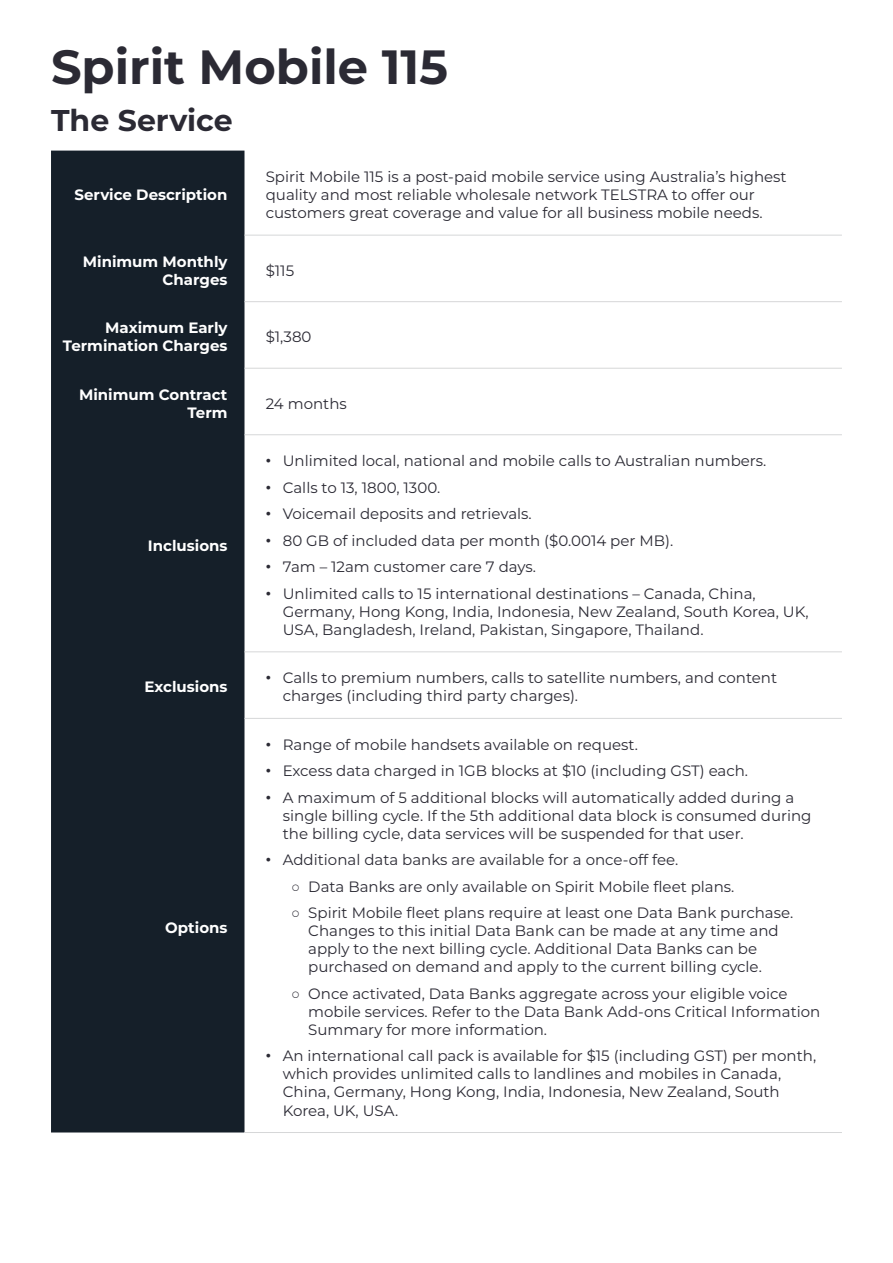
<style>
.page{position:relative;width:893px;height:1263px;background:#fff}
.page>*{position:absolute;margin:0;border:0;box-sizing:border-box;transform-origin:0 0}
.t1{font:700 48px "Montserrat";color:#2b2a34}
.t2{font:700 30px "Montserrat";color:#2b2a34}
.Spirit_Body{font:15px/18px "Montserrat";color:#2b2a34}
.Spirit_Body-2{font:700 15px/18px "Montserrat";color:#fff;text-align:right}
.s1{font-family:"Arial"}
</style>
<div class="page">
<div style="left:51px;top:151px;width:193px;height:981px;background:#151f29"></div>
<hr style="left:244px;top:235px;width:598px;height:1px;background:#d6d7d8">
<hr style="left:244px;top:301px;width:598px;height:1px;background:#d6d7d8">
<hr style="left:244px;top:368px;width:598px;height:1px;background:#d6d7d8">
<hr style="left:244px;top:434px;width:598px;height:1px;background:#d6d7d8">
<hr style="left:244px;top:652px;width:598px;height:1px;background:#d6d7d8">
<hr style="left:244px;top:718px;width:598px;height:1px;background:#d6d7d8">
<hr style="left:244px;top:1132px;width:598px;height:1px;background:#d6d7d8">
<p class="t1" style="left:51px;top:32px;width:398px">Spirit Mobile 115</p>
<p class="t2" style="left:51px;top:99px;width:183px">The Service</p>
<p class="Spirit_Body-2" style="left:75px;top:185px;width:154px">Service Description</p>
<p class="Spirit_Body" style="left:266px;top:167px;width:522px">Spirit Mobile 115 is a post-paid mobile service using Australia’s highest quality and most reliable wholesale network TELSTRA to offer our customers great coverage and value for all business mobile needs.</p>
<p class="Spirit_Body-2" style="left:83px;top:252px;width:146px">Minimum Monthly<br>Charges</p>
<p class="Spirit_Body" style="left:266px;top:261px;width:30px">$115</p>
<p class="Spirit_Body-2" style="left:63px;top:318px;width:166px">Maximum Early<br>Termination Charges</p>
<p class="Spirit_Body" style="left:266px;top:327px;width:47px">$1,380</p>
<p class="Spirit_Body-2" style="left:79px;top:385px;width:150px">Minimum Contract<br>Term</p>
<p class="Spirit_Body" style="left:266px;top:394px;width:83px">24 months</p>
<p class="Spirit_Body-2" style="left:148px;top:535px;width:81px">Inclusions</p>
<p class="Spirit_Body" style="left:266px;top:451px;width:502px"><span class="s1">•</span> Unlimited local, national and mobile calls to Australian numbers.</p>
<p class="Spirit_Body" style="left:266px;top:478px;width:176px"><span class="s1">•</span> Calls to 13, 1800, 1300.</p>
<p class="Spirit_Body" style="left:266px;top:504px;width:267px"><span class="s1">•</span> Voicemail deposits and retrievals.</p>
<p class="Spirit_Body" style="left:266px;top:531px;width:409px"><span class="s1">•</span> 80 GB of included data per month ($0.0014 per MB).</p>
<p class="Spirit_Body" style="left:266px;top:557px;width:272px"><span class="s1">•</span> 7am – 12am customer care 7 days.</p>
<p class="Spirit_Body" style="left:283px;top:584px;width:527px;text-indent:-17px"><span class="s1">•</span> Unlimited calls to 15 international destinations – Canada, China,<br>Germany, Hong Kong, India, Indonesia, New Zealand, South Korea, UK,<br>USA, Bangladesh, Ireland, Pakistan, Singapore, Thailand.</p>
<p class="Spirit_Body-2" style="left:145px;top:677px;width:84px">Exclusions</p>
<p class="Spirit_Body" style="left:283px;top:668px;width:496px;text-indent:-17px"><span class="s1">•</span> Calls to premium numbers, calls to satellite numbers, and content charges (including third party charges).</p>
<p class="Spirit_Body-2" style="left:165px;top:918px;width:64px">Options</p>
<p class="Spirit_Body" style="left:266px;top:735px;width:374px"><span class="s1">•</span> Range of mobile handsets available on request.</p>
<p class="Spirit_Body" style="left:266px;top:761px;width:484px"><span class="s1">•</span> Excess data charged in 1GB blocks at $10 (including GST) each.</p>
<p class="Spirit_Body" style="left:283px;top:788px;width:530px;text-indent:-17px"><span class="s1">•</span> A maximum of 5 additional blocks will automatically added during a single billing cycle. If the 5th additional data block is consumed during the billing cycle, data services will be suspended for that user.</p>
<p class="Spirit_Body" style="left:266px;top:850px;width:414px"><span class="s1">•</span> Additional data banks are available for a once-off fee.</p>
<p class="Spirit_Body" style="left:291px;top:877px;width:445px"><span class="s1">○</span> Data Banks are only available on Spirit Mobile fleet plans.</p>
<p class="Spirit_Body" style="left:308px;top:903px;width:486px;text-indent:-17px"><span class="s1">○</span> Spirit Mobile fleet plans require at least one Data Bank purchase.<br>Changes to this initial Data Bank can be made at any time and apply to the next billing cycle. Additional Data Banks can be purchased on demand and apply to the current billing cycle.</p>
<p class="Spirit_Body" style="left:308px;top:984px;width:514px;text-indent:-17px"><span class="s1">○</span> Once activated, Data Banks aggregate across your eligible voice mobile services. Refer to the Data Bank Add-ons Critical Information<br>Summary for more information.</p>
<p class="Spirit_Body" style="left:283px;top:1047px;width:535px;text-indent:-17px"><span class="s1">•</span> An international call pack is available for $15 (including GST) per month, which provides unlimited calls to landlines and mobiles in Canada, China, Germany, Hong Kong, India, Indonesia, New Zealand, South Korea, UK, USA.</p>
</div>
